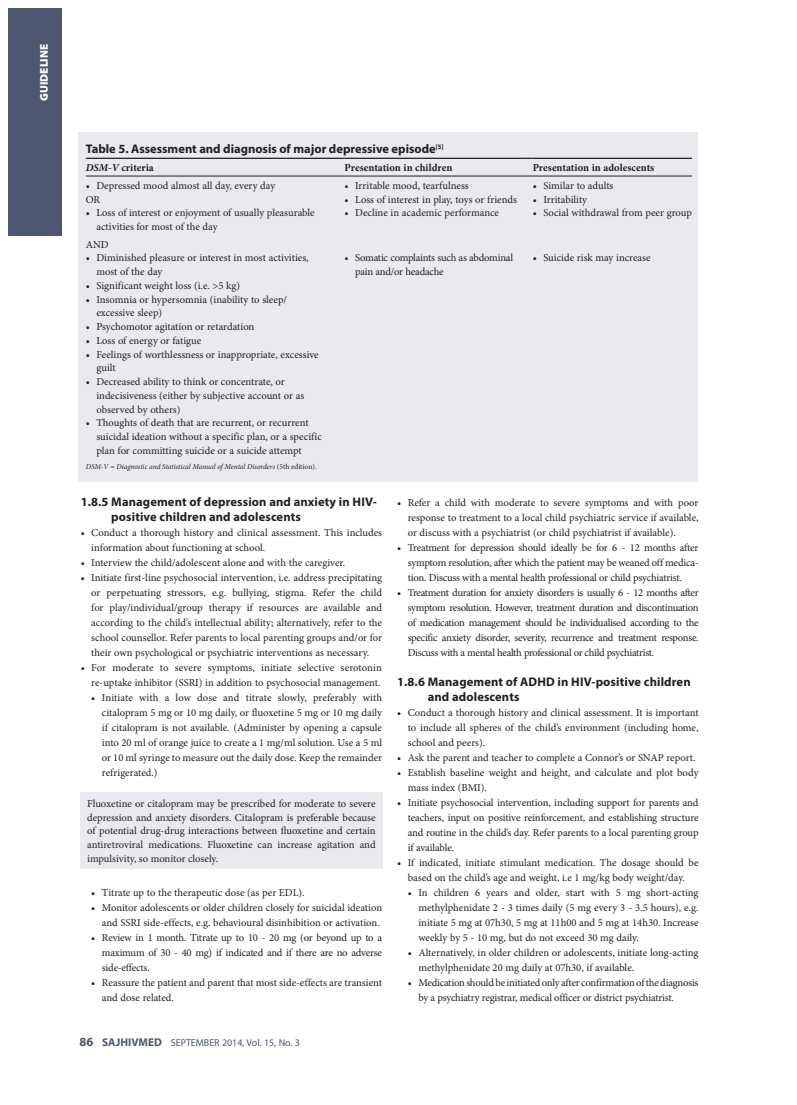
<style>
.page{position:relative;width:797px;height:1105px;background:#fff}
.page>*{position:absolute;margin:0;border:0;box-sizing:border-box;transform-origin:0 0}
.t1{font:700 12.5px/15px "Myriad Pro";letter-spacing:.01em;color:#231f20}
.t2{font:900 11.25px "Myriad Pro";color:#fff}
.t3{font:10.62px/15px "Minion Pro";letter-spacing:-.005em;color:#231f20}
.t4{font:700 10.62px "Minion Pro";color:#231f20}
.t5{font:10.62px/13.8px "Minion Pro";letter-spacing:-.025em;color:#231f20}
.t6{font:10px "Myriad Pro";color:#4d5770}
.t7{font:italic 7.5px "Minion Pro";letter-spacing:-.01em;color:#231f20}
.s1{font-style:italic}
.s2{font-style:normal}
.s3{font-weight:700;font-size:12.5px}
.s4{font-weight:700;font-size:11.25px}
</style>
<div class="page">
<div style="left:9px;top:9px;width:53px;height:227px;background:#4d5770"></div>
<div style="left:80px;top:792px;width:303px;height:77px;background:#e9eaee"></div>
<div style="left:79px;top:132px;width:618px;height:350px;background:#e9eaee"></div>
<hr style="left:86px;top:158px;width:248px;height:1px;background:#231f20">
<hr style="left:344px;top:158px;width:178px;height:1px;background:#231f20">
<hr style="left:532px;top:158px;width:160px;height:1px;background:#231f20">
<hr style="left:86px;top:176px;width:248px;height:1px;background:#231f20">
<hr style="left:344px;top:176px;width:178px;height:1px;background:#231f20">
<hr style="left:532px;top:176px;width:160px;height:1px;background:#231f20">
<p class="t2" style="left:38px;top:101px;width:58px;rotate:-90deg">GUIDELINE</p>
<p class="t1" style="left:86px;top:141px;width:359px">Table 5. Assessment and diagnosis of major depressive episode<sup>[5]</sup></p>
<p class="t4" style="left:86px;top:160px;width:70px"><span class="s1">DSM-V</span> criteria</p>
<p class="t4" style="left:344px;top:160px;width:109px">Presentation in children</p>
<p class="t4" style="left:532px;top:160px;width:123px">Presentation in adolescents</p>
<p class="t3" style="left:86px;top:179px;width:191px;line-height:13.8px">• Depressed mood almost all day, every day<br>OR</p>
<p class="t3" style="left:96px;top:206px;width:220px;line-height:13.8px;text-indent:-11px">• Loss of interest or enjoyment of usually pleasurable activities for most of the day</p>
<p class="t3" style="left:344px;top:178px;width:126px">• Irritable mood, tearfulness</p>
<p class="t3" style="left:344px;top:192px;width:174px">• Loss of interest in play, toys or friends</p>
<p class="t3" style="left:344px;top:205px;width:156px">• Decline in academic performance</p>
<p class="t3" style="left:532px;top:178px;width:82px">• Similar to adults</p>
<p class="t3" style="left:532px;top:192px;width:56px">• Irritability</p>
<p class="t3" style="left:532px;top:205px;width:161px">• Social withdrawal from peer group</p>
<p class="t3" style="left:86px;top:237px;width:25px">AND</p>
<p class="t3" style="left:96px;top:251px;width:214px;line-height:13.8px;text-indent:-11px">• Diminished pleasure or interest in most activities, most of the day</p>
<p class="t3" style="left:86px;top:278px;width:156px">• Significant weight loss (i.e. &gt;5 kg)</p>
<p class="t3" style="left:96px;top:292px;width:192px;line-height:13.8px;text-indent:-11px">• Insomnia or hypersomnia (inability to sleep/ excessive sleep)</p>
<p class="t3" style="left:86px;top:319px;width:170px">• Psychomotor agitation or retardation</p>
<p class="t3" style="left:86px;top:333px;width:117px">• Loss of energy or fatigue</p>
<p class="t3" style="left:96px;top:347px;width:224px;line-height:13.8px;text-indent:-11px">• Feelings of worthlessness or inappropriate, excessive guilt</p>
<p class="t3" style="left:96px;top:375px;width:209px;line-height:13.8px;text-indent:-11px">• Decreased ability to think or concentrate, or indecisiveness (either by subjective account or as observed by others)</p>
<p class="t3" style="left:96px;top:416px;width:227px;line-height:13.8px;text-indent:-11px">• Thoughts of death that are recurrent, or recurrent suicidal ideation without a specific plan, or a specific plan for committing suicide or a suicide attempt</p>
<p class="t7" style="left:86px;top:462px;width:232px">DSM-V <span class="s2">=</span> Diagnostic and Statistical Manual of Mental Disorders <span class="s2">(5th edition).</span></p>
<p class="t5" style="left:355px;top:251px;width:159px;text-indent:-11px">• Somatic complaints such as abdominal pain and/or headache</p>
<p class="t3" style="left:532px;top:251px;width:120px">• Suicide risk may increase</p>
<p class="t1" style="left:111px;top:494px;width:267px;text-indent:-31px">1.8.5 Management of depression and anxiety in HIV&shy;positive children and adolescents</p>
<p class="t3" style="left:91px;top:525px;width:292px;text-indent:-11px">• Conduct a thorough history and clinical assessment. This includes information about functioning at school.</p>
<p class="t3" style="left:81px;top:555px;width:266px">• Interview the child/adolescent alone and with the caregiver.</p>
<p class="t3" style="left:91px;top:570px;width:292px;text-align:justify;text-indent:-11px">• Initiate first-line psychosocial intervention, i.e. address precipitating or perpetuating stressors, e.g. bullying, stigma. Refer the child for play/individual/group therapy if resources are available and according to the child’s intellectual ability; alternatively, refer to the school counsellor. Refer parents to local parenting groups and/or for their own psychological or psychiatric interventions as necessary.</p>
<p class="t3" style="left:81px;top:660px;width:303px;text-align:right">• For moderate to severe symptoms, initiate selective serotonin re-uptake inhibitor (SSRI) in addition to psychosocial management.</p>
<p class="t3" style="left:102px;top:690px;width:282px;text-align:justify;text-indent:-11px">• Initiate with a low dose and titrate slowly, preferably with citalopram 5 mg or 10 mg daily, or fluoxetine 5 mg or 10 mg daily if citalopram is not available. (Administer by opening a capsule into 20 ml of orange juice to create a 1 mg/ml solution. Use a 5 ml or 10 ml syringe to measure out the daily dose. Keep the remainder refrigerated.)</p>
<p class="t3" style="left:87px;top:797px;width:290px;line-height:13.8px;text-align:justify">Fluoxetine or citalopram may be prescribed for moderate to severe depression and anxiety disorders. Citalopram is preferable because of potential drug-drug interactions between fluoxetine and certain antiretroviral medications. Fluoxetine can increase agitation and impulsivity, so monitor closely.</p>
<p class="t3" style="left:91px;top:885px;width:215px">• Titrate up to the therapeutic dose (as per EDL).</p>
<p class="t3" style="left:91px;top:900px;width:292px;text-align:right">• Monitor adolescents or older children closely for suicidal ideation and SSRI side-effects, e.g. behavioural disinhibition or activation.</p>
<p class="t3" style="left:102px;top:930px;width:282px;text-align:justify;text-indent:-11px">• Review in 1 month. Titrate up to 10 - 20 mg (or beyond up to a maximum of 30 - 40 mg) if indicated and if there are no adverse side-effects.</p>
<p class="t3" style="left:102px;top:975px;width:282px;text-indent:-11px">• Reassure the patient and parent that most side-effects are transient and dose related.</p>
<p class="t6" style="left:79px;top:1036px;width:222px"><span class="s3">86</span> <span class="s4">SAJHIVMED</span> SEPTEMBER 2014, Vol. 15, No. 3</p>
<p class="t3" style="left:408px;top:495px;width:292px;text-align:justify;text-indent:-11px">• Refer a child with moderate to severe symptoms and with poor response to treatment to a local child psychiatric service if available, or discuss with a psychiatrist (or child psychiatrist if available).</p>
<p class="t3" style="left:408px;top:540px;width:292px;text-align:justify;text-indent:-11px">• Treatment for depression should ideally be for 6 - 12 months after symptom resolution, after which the patient may be weaned off medica&shy;tion. Discuss with a mental health professional or child psychiatrist.</p>
<p class="t3" style="left:408px;top:585px;width:292px;text-align:justify;text-indent:-11px">• Treatment duration for anxiety disorders is usually 6 - 12 months after symptom resolution. However, treatment duration and discontinuation of medication management should be individualised according to the specific anxiety disorder, severity, recurrence and treatment response.<br>Discuss with a mental health professional or child psychiatrist.</p>
<p class="t1" style="left:428px;top:674px;width:264px;text-indent:-31px">1.8.6 Management of ADHD in HIV-positive children and adolescents</p>
<p class="t3" style="left:408px;top:705px;width:292px;text-align:justify;text-indent:-11px">• Conduct a thorough history and clinical assessment. It is important to include all spheres of the child’s environment (including home, school and peers).</p>
<p class="t3" style="left:397px;top:750px;width:300px">• Ask the parent and teacher to complete a Connor’s or SNAP report.</p>
<p class="t3" style="left:408px;top:765px;width:292px;text-indent:-11px">• Establish baseline weight and height, and calculate and plot body mass index (BMI).</p>
<p class="t3" style="left:408px;top:795px;width:292px;text-align:justify;text-indent:-11px">• Initiate psychosocial intervention, including support for parents and teachers, input on positive reinforcement, and establishing structure and routine in the child’s day. Refer parents to a local parenting group if available.</p>
<p class="t3" style="left:397px;top:855px;width:303px;text-align:center">• If indicated, initiate stimulant medication. The dosage should be based on the child’s age and weight, i.e 1 mg/kg body weight/day.</p>
<p class="t3" style="left:418px;top:885px;width:282px;text-align:justify;text-indent:-11px">• In children 6 years and older, start with 5 mg short-acting methylphenidate 2 - 3 times daily (5 mg every 3 - 3.5 hours), e.g. initiate 5 mg at 07h30, 5 mg at 11h00 and 5 mg at 14h30. Increase weekly by 5 - 10 mg, but do not exceed 30 mg daily.</p>
<p class="t3" style="left:418px;top:945px;width:282px;text-indent:-11px">• Alternatively, in older children or adolescents, initiate long-acting methylphenidate 20 mg daily at 07h30, if available.</p>
<p class="t3" style="left:418px;top:975px;width:282px;text-indent:-11px">• Medication should be initiated only after confirmation of the diagnosis by a psychiatry registrar, medical officer or district psychiatrist.</p>
</div>
